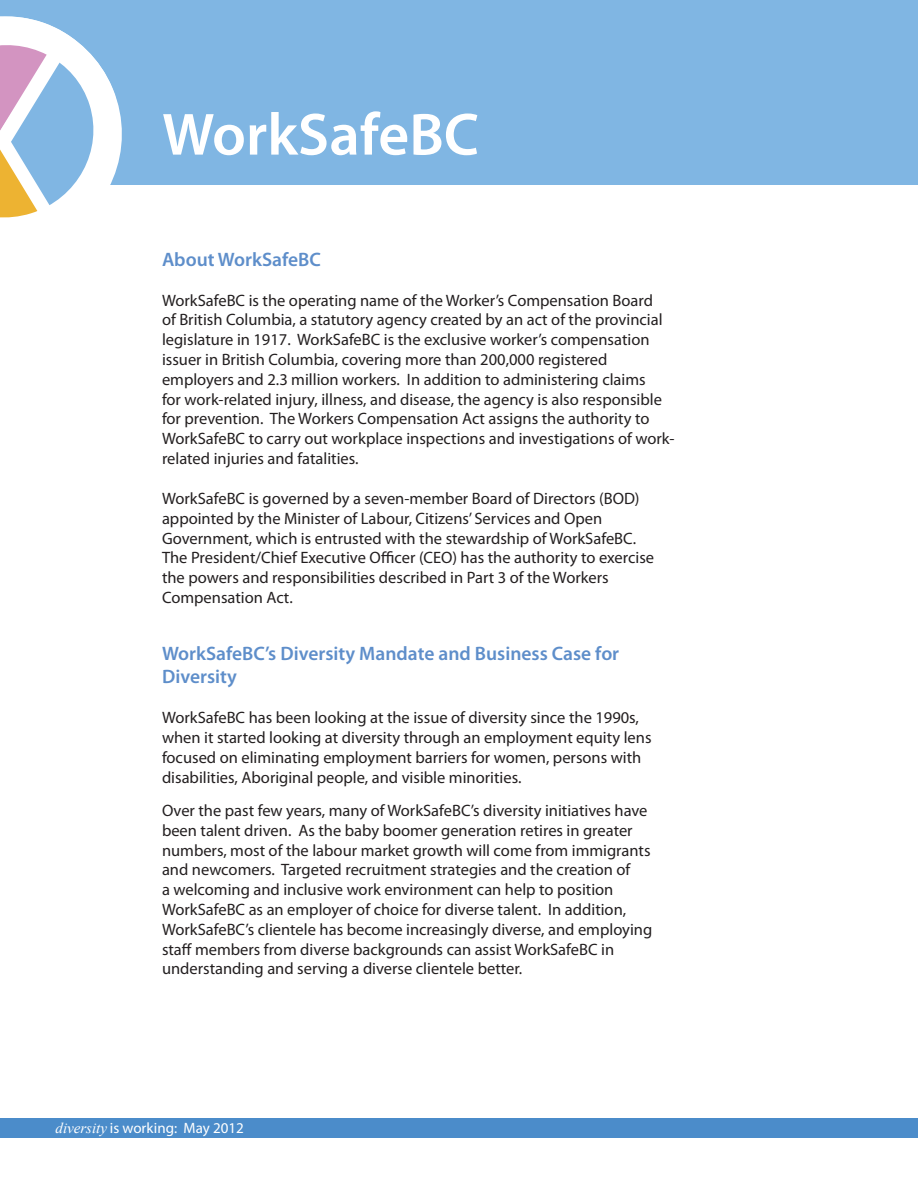
<style>
.page{position:relative;width:918px;height:1188px;background:#fff}
.page>*{position:absolute;margin:0;border:0;box-sizing:border-box;transform-origin:0 0}
.t1{font:600 60px "Myriad Pro";color:#fff}
.t2{font:600 19.5px/23.4px "Myriad Pro";color:#5e8eca}
.t3{font:16.5px/19.8px "Myriad Pro";color:#231f20}
.t4{font:15px "Myriad Pro";color:#fff}
.s1{font-family:"Times New Roman";font-style:italic}
</style>
<div class="page">
<div style="left:0;top:1118px;width:918px;height:19px;background:#4b8cca"></div>
<div style="left:0;top:0;width:918px;height:185px;background:#80b6e3"></div>
<svg style="left:0;top:16px;width:122px;height:202px"></svg>
<h1 class="t1" style="left:162px;top:96px;width:318px">WorkSafeBC</h1>
<p class="t2" style="left:162px;top:247px;width:160px">About WorkSafeBC</p>
<p class="t3" style="left:162px;top:290px;width:514px">WorkSafeBC is the operating name of the Worker’s Compensation Board<br>of British Columbia, a statutory agency created by an act of the provincial legislature in 1917. WorkSafeBC is the exclusive worker’s compensation issuer in British Columbia, covering more than 200,000 registered employers and 2.3 million workers. In addition to administering claims<br>for work-related injury, illness, and disease, the agency is also responsible for prevention. The Workers Compensation Act assigns the authority to WorkSafeBC to carry out workplace inspections and investigations of work&shy;related injuries and fatalities.</p>
<p class="t3" style="left:162px;top:488px;width:494px">WorkSafeBC is governed by a seven-member Board of Directors (BOD) appointed by the Minister of Labour, Citizens’ Services and Open Government, which is entrusted with the stewardship of WorkSafeBC.<br>The President/Chief Executive Officer (CEO) has the authority to exercise the powers and responsibilities described in Part 3 of the Workers Compensation Act.</p>
<p class="t2" style="left:162px;top:641px;width:459px">WorkSafeBC’s Diversity Mandate and Business Case for<br>Diversity</p>
<p class="t3" style="left:162px;top:708px;width:491px">WorkSafeBC has been looking at the issue of diversity since the 1990s, when it started looking at diversity through an employment equity lens focused on eliminating employment barriers for women, persons with disabilities, Aboriginal people, and visible minorities.</p>
<p class="t3" style="left:162px;top:800px;width:492px">Over the past few years, many of WorkSafeBC’s diversity initiatives have been talent driven. As the baby boomer generation retires in greater numbers, most of the labour market growth will come from immigrants and newcomers. Targeted recruitment strategies and the creation of<br>a welcoming and inclusive work environment can help to position WorkSafeBC as an employer of choice for diverse talent. In addition, WorkSafeBC’s clientele has become increasingly diverse, and employing staff members from diverse backgrounds can assist WorkSafeBC in understanding and serving a diverse clientele better.</p>
<p class="t4" style="left:56px;top:1118px;width:190px"><span class="s1">diversity</span> is working: May 2012</p>
</div>
